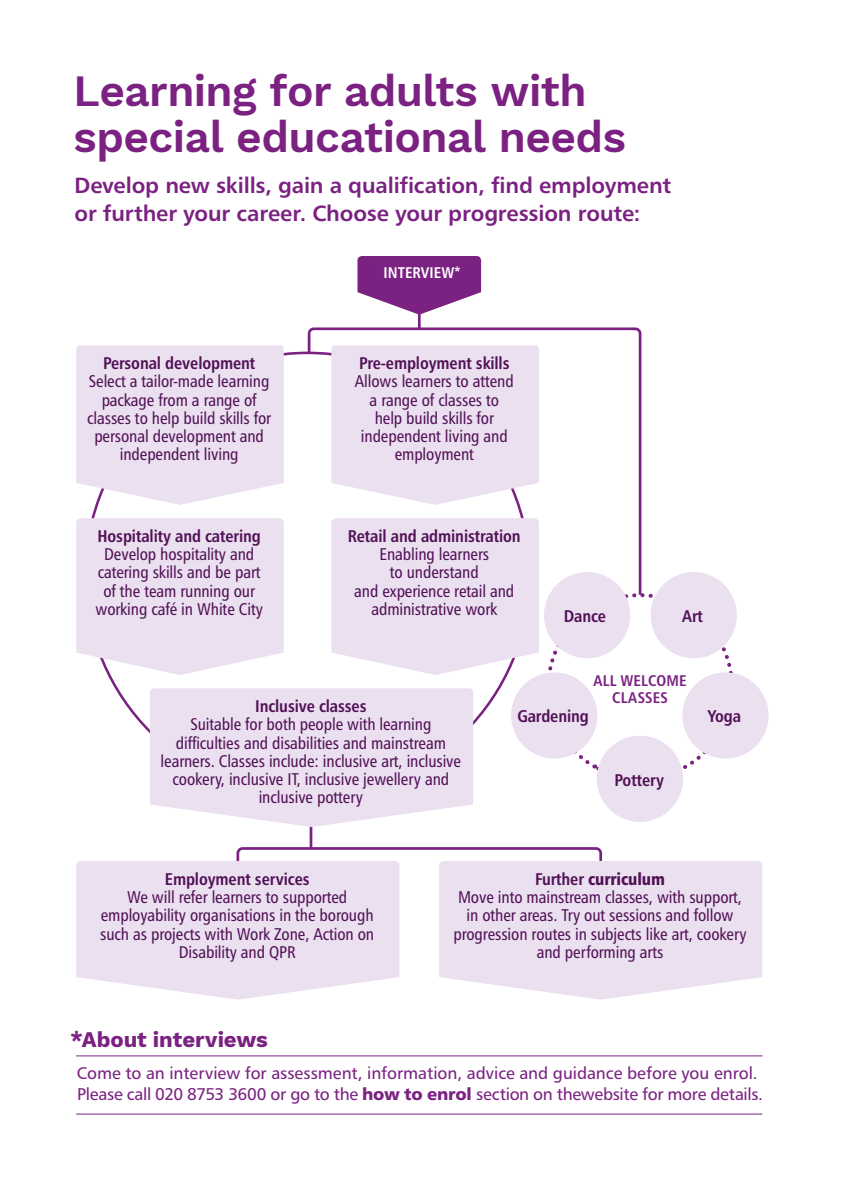
<style>
.page{position:relative;width:842px;height:1191px;background:#fff}
.page>*{position:absolute;margin:0;border:0;box-sizing:border-box;transform-origin:0 0}
.t1{font:600 44px/46px "Work Sans";letter-spacing:-.015em;color:#7a2182}
.t2{font:22px/28px "Humanist 777 BT Bold B";letter-spacing:-.005em;color:#7a2182}
.t3{font:700 22px "Work Sans";letter-spacing:-.005em;color:#7a2182}
.t4{font:17px/18.2px "Humanist 777 BT Roman Condensed B";letter-spacing:-.005em;color:#521156;text-align:center}
.t5{font:17px/21px "Humanist 777 BT Roman B";letter-spacing:-.005em;color:#7a2182}
.t6{font:17px "Humanist 777 BT Bold Condensed B";letter-spacing:-.005em;color:#521156}
.t7{font:17px "Humanist 777 BT Black Condensed B";letter-spacing:-.005em;color:#521156}
.t8{font:15.6px/17px "Humanist 777 BT Bold Condensed B";letter-spacing:.01em;color:#7a2182;text-align:center}
.t9{font:15.6px "Humanist 777 BT Bold Condensed B";color:#fff}
.s1{font-family:"Humanist 777 BT Bold Condensed B"}
.s2{font-family:"Humanist 777 BT Black B"}
</style>
<div class="page">
<hr style="left:76px;top:1055px;width:686px;height:1px;background:#7a2182">
<hr style="left:76px;top:1113px;width:686px;height:1px;background:#7a2182">
<svg style="left:236px;top:845px;width:367px;height:44px"></svg>
<svg style="left:306px;top:326px;width:336px;height:192px"></svg>
<hr style="left:310px;top:824px;width:2px;height:24px;background:#7a2182">
<hr style="left:418px;top:301px;width:3px;height:28px;background:#7a2182">
<svg style="left:357px;top:256px;width:124px;height:59px"></svg>
<svg style="left:439px;top:861px;width:323px;height:138px;background:#ebe2f1"></svg>
<svg style="left:76px;top:861px;width:323px;height:138px;background:#ebe2f1"></svg>
<svg style="left:150px;top:688px;width:323px;height:139px;background:#ece3f1"></svg>
<svg style="left:76px;top:345px;width:208px;height:160px;background:#ebe2f0"></svg>
<svg style="left:331px;top:345px;width:208px;height:160px;background:#ebe2f1"></svg>
<svg style="left:76px;top:518px;width:208px;height:157px;background:#ebe2f1"></svg>
<svg style="left:331px;top:518px;width:412px;height:271px"></svg>
<div style="left:597px;top:735px;width:86px;height:87px;background:#eae0f0;border-radius:50%"></div>
<div style="left:511px;top:672px;width:86px;height:86px;background:#eae0f0;border-radius:50%"></div>
<div style="left:682px;top:672px;width:86px;height:86px;background:#eae0f0;border-radius:50%"></div>
<div style="left:651px;top:572px;width:86px;height:86px;background:#eae0f0;border-radius:50%"></div>
<div style="left:544px;top:572px;width:86px;height:86px;background:#eae0f0;border-radius:50%"></div>
<h1 class="t1" style="left:73px;top:70px;width:554px">Learning for adults with special educational needs</h1>
<p class="t2" style="left:75px;top:171px;width:598px">Develop new skills, gain a qualification, find employment or further your career. Choose your progression route:</p>
<p class="t6" style="left:103px;top:352px;width:154px">Personal development</p>
<p class="t4" style="left:87px;top:372px;width:185px">Select a tailor-made learning package from a range of classes to help build skills for personal development and independent living</p>
<p class="t6" style="left:97px;top:525px;width:165px">Hospitality and catering</p>
<p class="t4" style="left:95px;top:545px;width:169px">Develop hospitality and catering skills and be part of the team running our working café in White City</p>
<p class="t9" style="left:384px;top:263px;width:78px">INTERVIEW*</p>
<p class="t6" style="left:359px;top:352px;width:152px">Pre-employment skills</p>
<p class="t4" style="left:355px;top:372px;width:161px">Allows learners to attend a range of classes to help build skills for independent living and employment</p>
<p class="t6" style="left:348px;top:525px;width:174px">Retail and administration</p>
<p class="t4" style="left:354px;top:545px;width:162px">Enabling learners<br>to understand<br>and experience retail and administrative work</p>
<p class="t6" style="left:564px;top:605px;width:44px">Dance</p>
<p class="t6" style="left:682px;top:605px;width:22px">Art</p>
<p class="t6" style="left:255px;top:695px;width:113px">Inclusive classes</p>
<p class="t4" style="left:161px;top:715px;width:302px">Suitable for both people with learning difficulties and disabilities and mainstream learners. Classes include: inclusive art, inclusive cookery, inclusive IT, inclusive jewellery and inclusive pottery</p>
<p class="t8" style="left:593px;top:672px;width:95px">ALL WELCOME<br>CLASSES</p>
<p class="t6" style="left:517px;top:705px;width:73px">Gardening</p>
<p class="t6" style="left:615px;top:769px;width:51px">Pottery</p>
<p class="t6" style="left:708px;top:705px;width:35px">Yoga</p>
<p class="t6" style="left:165px;top:868px;width:146px">Employment services</p>
<p class="t4" style="left:100px;top:887px;width:275px">We will refer learners to supported employability organisations in the borough such as projects with Work Zone, Action on Disability and QPR</p>
<p class="t7" style="left:535px;top:868px;width:131px"><span class="s1">Further</span> curriculum</p>
<p class="t4" style="left:453px;top:887px;width:295px">Move into mainstream classes, with support, in other areas. Try out sessions and follow progression routes in subjects like art, cookery and performing arts</p>
<p class="t3" style="left:70px;top:1026px;width:199px">*About interviews</p>
<p class="t5" style="left:77px;top:1062px;width:688px">Come to an interview for assessment, information, advice and guidance before you enrol.<br>Please call 020 8753 3600 or go to the <span class="s2">how to enrol</span> section on thewebsite for more details.</p>
</div>
